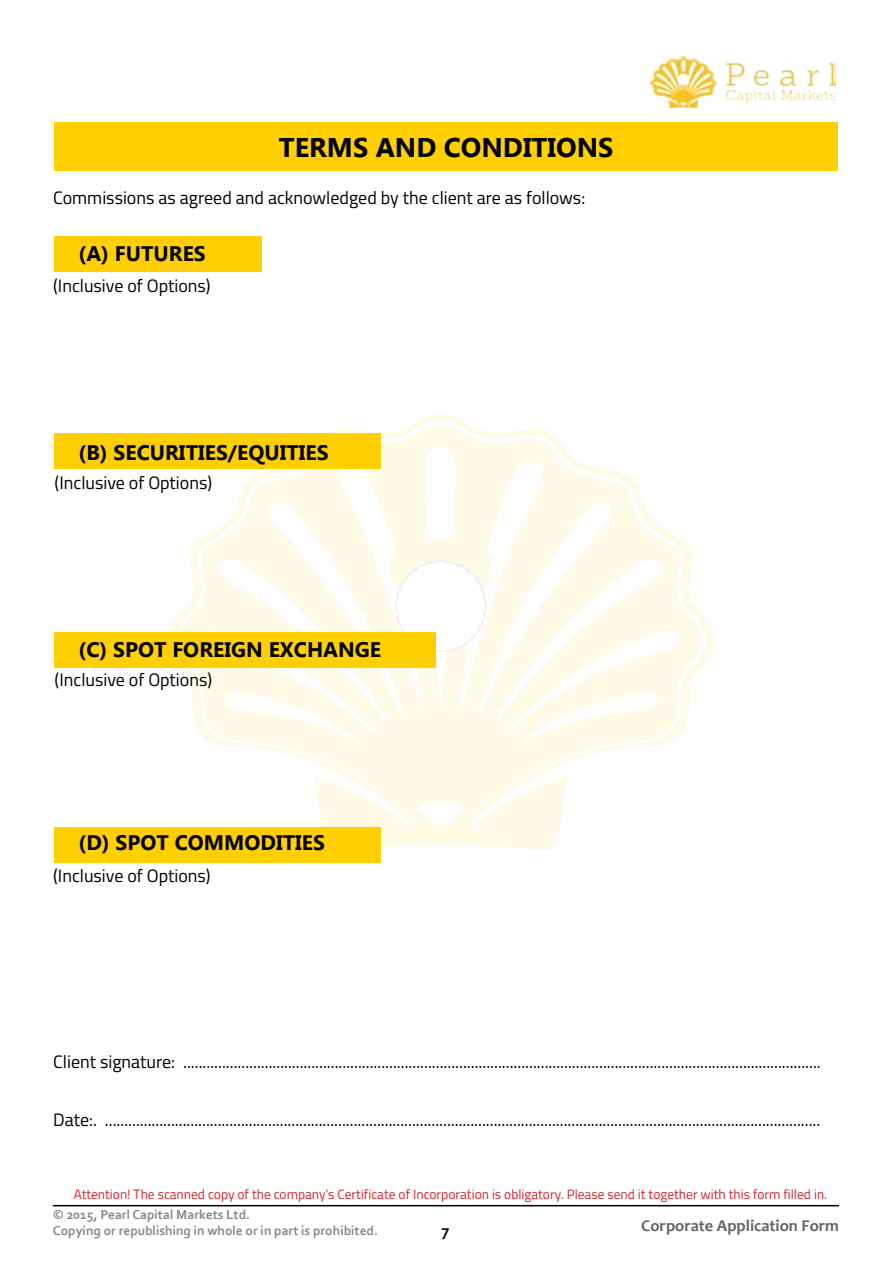
<style>
.page{position:relative;width:893px;height:1263px;background:#fff}
.page>*{position:absolute;margin:0;border:0;box-sizing:border-box;transform-origin:0 0}
.t1{font:700 27px "Microsoft Tai Le";color:#000}
.t2{font:700 21px "Microsoft Tai Le";color:#000}
.t3{font:18px "Titillium";color:#000}
.t4{font:700 16.5px "Candara";color:#636466}
.t5{font:700 16.5px "Corbel";color:#000}
.t6{font:13.5px "Titillium";color:#d2232a}
.t7{font:700 13.5px/16.2px "Corbel";color:#848688}
</style>
<div class="page">
<img style="left:166px;top:414px;width:550px;height:435px">
<img style="left:650px;top:56px;width:186px;height:51px">
<hr style="left:53px;top:1205px;width:786px;height:1px;background:#000">
<div style="left:54px;top:123px;width:784px;height:48px;background:#ffcf00"></div>
<div style="left:55px;top:827px;width:326px;height:36px;background:#ffcf00"></div>
<div style="left:55px;top:632px;width:381px;height:35px;background:#ffcf00"></div>
<div style="left:55px;top:433px;width:326px;height:36px;background:#ffcf00"></div>
<div style="left:55px;top:237px;width:207px;height:35px;background:#ffcf00"></div>
<h1 class="t1" style="left:279px;top:132px;width:336px">TERMS AND CONDITIONS</h1>
<p class="t3" style="left:53px;top:184px;width:534px">Commissions as agreed and acknowledged by the client are as follows:</p>
<p class="t2" style="left:79px;top:241px;width:129px">(A) FUTURES</p>
<p class="t3" style="left:53px;top:273px;width:159px">(Inclusive of Options)</p>
<p class="t2" style="left:79px;top:440px;width:252px">(B) SECURITIES/EQUITIES</p>
<p class="t3" style="left:55px;top:469px;width:159px">(Inclusive of Options)</p>
<p class="t2" style="left:79px;top:637px;width:304px">(C) SPOT FOREIGN EXCHANGE</p>
<p class="t3" style="left:55px;top:666px;width:159px">(Inclusive of Options)</p>
<p class="t2" style="left:79px;top:830px;width:248px">(D) SPOT COMMODITIES</p>
<p class="t3" style="left:53px;top:862px;width:159px">(Inclusive of Options)</p>
<p class="t3" style="left:53px;top:1049px;width:769px">Client signature: ....................................................................................................................................................................</p>
<p class="t3" style="left:53px;top:1107px;width:769px">Date:. ........................................................................................................................................................................................</p>
<p class="t6" style="left:74px;top:1185px;width:755px">Attention! The scanned copy of the company’s Certificate of Incorporation is obligatory. Please send it together with this form filled in.</p>
<p class="t7" style="left:53px;top:1206px;width:327px">© 2015, Pearl Capital Markets Ltd.<br>Copying or republishing in whole or in part is prohibited.</p>
<p class="t5" style="left:441px;top:1221px;width:10px">7</p>
<p class="t4" style="left:641px;top:1215px;width:199px">Corporate Application Form</p>
</div>
